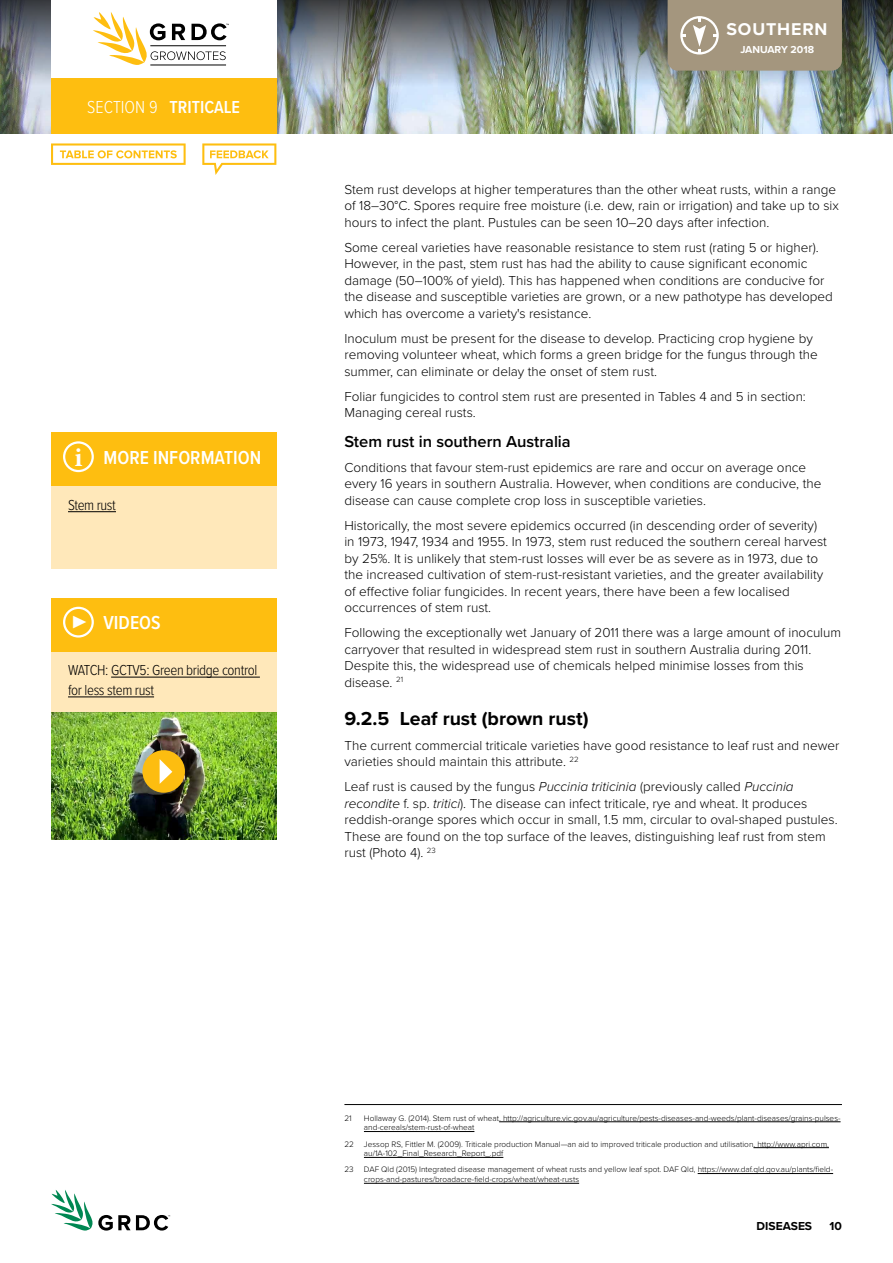
<style>
.page{position:relative;width:893px;height:1263px;background:#fff}
.page>*{position:absolute;margin:0;border:0;box-sizing:border-box;transform-origin:0 0}
.t1{font:700 19.5px "Proxima Nova";color:#000}
.t2{font:600 19.5px "Proxima Nova Cond";color:#fff}
.t3{font:600 18px "Proxima Nova Cond";color:#fff}
.t4{font:700 17.7px "Proxima Nova";letter-spacing:.05em;color:#fff}
.t5{font:600 16.5px "Proxima Nova";color:#000}
.t6{font:300 15px/19.8px "Proxima Nova Cond";letter-spacing:-.025em;color:#000}
.t7{font:300 13.5px/16.5px "Proxima Nova";color:#000}
.t8{font:700 12px "Proxima Nova";color:#000}
.t9{font:700 10.5px "Proxima Nova";color:#fff}
.t10{font:300 8.25px/9.8px "Proxima Nova";color:#000}
.s1{font-weight:300}
.s2{font-family:"Minion Pro";font-weight:700;font-size:27px}
.s3{font-style:italic}
</style>
<div class="page">
<img style="left:0;top:117px;width:893px;height:16px">
<img style="left:0;top:0;width:893px;height:117px">
<svg style="left:51px;top:1190px;width:119px;height:41px"></svg>
<div style="left:51px;top:0;width:225px;height:81px;background:#fff"></div>
<div style="left:51px;top:78px;width:225px;height:55px;background:#febe10"></div>
<div style="left:668px;top:0;width:174px;height:71px;background:#a4967e"></div>
<hr style="left:150px;top:65px;width:76px;height:1px;background:#000">
<svg style="left:93px;top:12px;width:136px;height:53px"></svg>
<hr style="left:344px;top:1104px;width:498px;height:1px;background:#000">
<hr style="left:499px;top:1121px;width:342px;height:1px;background:#000">
<hr style="left:364px;top:1131px;width:110px;height:1px;background:#000">
<hr style="left:753px;top:1147px;width:76px;height:1px;background:#000">
<hr style="left:364px;top:1157px;width:139px;height:1px;background:#000">
<hr style="left:698px;top:1173px;width:135px;height:1px;background:#000">
<hr style="left:364px;top:1183px;width:215px;height:1px;background:#000">
<div style="left:51px;top:433px;width:225px;height:136px;background:#ffe8ba"></div>
<hr style="left:68px;top:511px;width:48px;height:1px;background:#000">
<div style="left:51px;top:432px;width:225px;height:54px;background:#febe10"></div>
<div style="left:63px;top:441px;width:31px;height:31px;border:2px solid #fff;border-radius:50%"></div>
<div style="left:51px;top:599px;width:225px;height:155px;background:#ffe8ba"></div>
<hr style="left:111px;top:677px;width:149px;height:1px;background:#000">
<hr style="left:68px;top:696px;width:86px;height:1px;background:#000">
<div style="left:51px;top:598px;width:225px;height:53px;background:#febe10"></div>
<div style="left:63px;top:607px;width:31px;height:30px;border:2px solid #fff;border-radius:50%"></div>
<img style="left:51px;top:713px;width:225px;height:127px">
<div style="left:142px;top:750px;width:43px;height:43px;background:#fdbd10;border-radius:50%"></div>
<svg style="left:160px;top:759px;width:12px;height:25px"></svg>
<svg style="left:51px;top:143px;width:135px;height:22px"></svg>
<svg style="left:202px;top:143px;width:74px;height:32px"></svg>
<h2 class="t3" style="left:87px;top:94px;width:92px"><span class="s1">Section 9</span> TRITICALE</h2>
<h1 class="t2" style="left:74px;top:443px;width:188px"><span class="s2">i</span> MORE INFORMATION</h1>
<p class="t6" style="left:68px;top:494px;width:49px">Stem rust</p>
<h1 class="t2" style="left:71px;top:608px;width:91px"><span class="s2">▶</span> VIDEOS</h1>
<p class="t6" style="left:68px;top:659px;width:191px">WATCH: GCTV5: Green bridge control for less stem rust</p>
<h3 class="t4" style="left:726px;top:19px;width:103px">SOUTHERN</h3>
<p class="t9" style="left:740px;top:41px;width:75px">January 2018</p>
<p class="t7" style="left:344px;top:180px;width:496px">Stem rust develops at higher temperatures than the other wheat rusts, within a range of 18–30°C. Spores require free moisture (i.e. dew, rain or irrigation) and take up to six hours to infect the plant. Pustules can be seen 10–20 days after infection.</p>
<p class="t7" style="left:344px;top:238px;width:490px">Some cereal varieties have reasonable resistance to stem rust (rating 5 or higher).<br>However, in the past, stem rust has had the ability to cause significant economic damage (50–100% of yield). This has happened when conditions are conducive for the disease and susceptible varieties are grown, or a new pathotype has developed which has overcome a variety's resistance.</p>
<p class="t7" style="left:344px;top:329px;width:475px">Inoculum must be present for the disease to develop. Practicing crop hygiene by removing volunteer wheat, which forms a green bridge for the fungus through the summer, can eliminate or delay the onset of stem rust.</p>
<p class="t7" style="left:344px;top:387px;width:463px">Foliar fungicides to control stem rust are presented in Tables 4 and 5 in section:<br>Managing cereal rusts.</p>
<p class="t5" style="left:344px;top:429px;width:228px">Stem rust in southern Australia</p>
<p class="t7" style="left:344px;top:458px;width:478px">Conditions that favour stem-rust epidemics are rare and occur on average once every 16 years in southern Australia. However, when conditions are conducive, the disease can cause complete crop loss in susceptible varieties.</p>
<p class="t7" style="left:344px;top:516px;width:484px">Historically, the most severe epidemics occurred (in descending order of severity) in 1973, 1947, 1934 and 1955. In 1973, stem rust reduced the southern cereal harvest by 25%. It is unlikely that stem-rust losses will ever be as severe as in 1973, due to the increased cultivation of stem-rust-resistant varieties, and the greater availability of effective foliar fungicides. In recent years, there have been a few localised occurrences of stem rust.</p>
<p class="t7" style="left:344px;top:624px;width:498px">Following the exceptionally wet January of 2011 there was a large amount of inoculum carryover that resulted in widespread stem rust in southern Australia during 2011.<br>Despite this, the widespread use of chemicals helped minimise losses from this disease. <sup>21</sup></p>
<h1 class="t1" style="left:344px;top:703px;width:246px">9.2.5 Leaf rust (brown rust)</h1>
<p class="t7" style="left:344px;top:736px;width:496px">The current commercial triticale varieties have good resistance to leaf rust and newer varieties should maintain this attribute. <sup>22</sup></p>
<p class="t7" style="left:344px;top:778px;width:495px">Leaf rust is caused by the fungus <span class="s3">Puccinia triticinia</span> (previously called <span class="s3">Puccinia recondite</span> f. sp. <span class="s3">tritici</span>). The disease can infect triticale, rye and wheat. It produces reddish-orange spores which occur in small, 1.5 mm, circular to oval-shaped pustules.<br>These are found on the top surface of the leaves, distinguishing leaf rust from stem rust (Photo 4). <sup>23</sup></p>
<p class="t10" style="left:344px;top:1112px;width:9px">21</p>
<p class="t10" style="left:364px;top:1112px;width:478px">Hollaway G. (2014). Stem rust of wheat. http://agriculture.vic.gov.au/agriculture/pests-diseases-and-weeds/plant-diseases/grains-pulses&shy;and-cereals/stem-rust-of-wheat</p>
<p class="t10" style="left:364px;top:1138px;width:467px;text-indent:-20px">22 Jessop RS, Fittler M. (2009). Triticale production Manual—an aid to improved triticale production and utilisation. http://www.apri.com. au/1A-102_Final_Research_Report_.pdf</p>
<p class="t10" style="left:364px;top:1164px;width:471px;text-indent:-20px">23 DAF Qld (2015) Integrated disease management of wheat rusts and yellow leaf spot. DAF Qld, https://www.daf.qld.gov.au/plants/field&shy;crops-and-pastures/broadacre-field-crops/wheat/wheat-rusts</p>
<p class="t8" style="left:776px;top:1217px;width:37px">eases</p>
<p class="t8" style="left:830px;top:1217px;width:14px">10</p>
</div>
